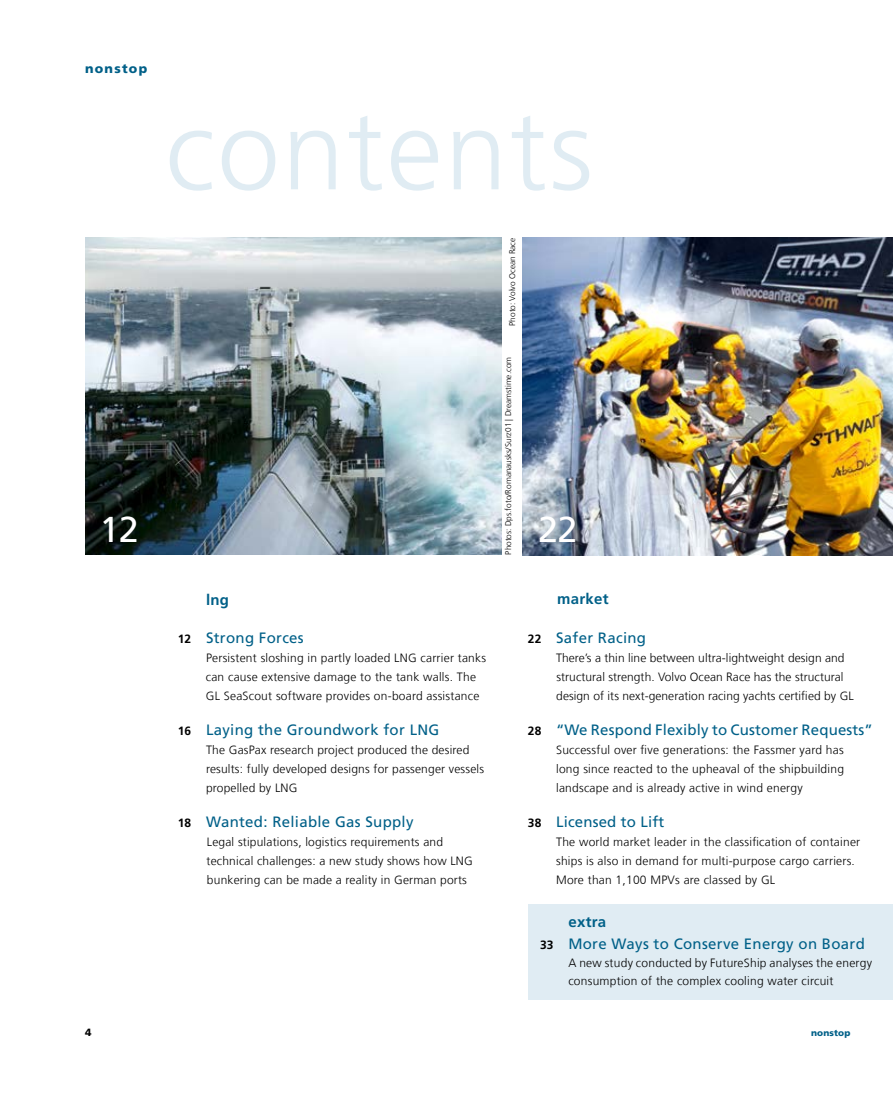
<style>
.page{position:relative;width:893px;height:1106px;background:#fff}
.page>*{position:absolute;margin:0;border:0;box-sizing:border-box;transform-origin:0 0}
.t1{font:300 112.35px "Frutiger LT Com";color:#e0ecf3}
.t2{font:36px "Frutiger LT Com";color:#fff}
.t3{font:15px/22.2px "Frutiger LT Com";letter-spacing:.02em;color:#006088}
.t4{font:700 15px "Frutiger LT Com";letter-spacing:.02em;color:#006088}
.t5{font:900 12.75px "Frutiger LT Com";letter-spacing:.1em;color:#006088}
.t6{font:300 12px/18.8px "Frutiger LT Com";letter-spacing:.015em;color:#000}
.t7{font:900 10.5px "Frutiger LT Com";color:#000}
.t8{font:900 9px "Frutiger LT Com";letter-spacing:.015em;color:#006088}
.t9{font:300 8.25px "Frutiger LT Com";color:#000}
.s1{font-weight:700;font-size:12px;color:#000}
.s2{font-weight:700}
</style>
<div class="page">
<img style="left:85px;top:237px;width:416px;height:317px">
<img style="left:522px;top:237px;width:371px;height:318px">
<div style="left:529px;top:904px;width:364px;height:95px;background:#e0ecf3"></div>
<p class="t5" style="left:85px;top:61px;width:64px">nonstop</p>
<h1 class="t1" style="left:165px;top:85px;width:429px">contents</h1>
<p class="t9" style="left:507px;top:326px;width:90px;rotate:-90deg">Photo: Volvo Ocean Race</p>
<p class="t9" style="left:503px;top:554px;width:199px;rotate:-90deg">Photos: Dps.foto/Romanausks/Surz01 | Dreamstime.com</p>
<h2 class="t2" style="left:100px;top:508px;width:41px">12</h2>
<h2 class="t2" style="left:538px;top:508px;width:41px">22</h2>
<p class="t4" style="left:206px;top:591px;width:25px">lng</p>
<p class="t4" style="left:557px;top:590px;width:53px">market</p>
<p class="t3" style="left:178px;top:627px;width:128px"><span class="s1">12</span> Strong Forces</p>
<p class="t6" style="left:206px;top:648px;width:282px">Persistent sloshing in partly loaded LNG carrier tanks can cause extensive damage to the tank walls. The<br>GL SeaScout software provides on-board assistance</p>
<p class="t3" style="left:178px;top:719px;width:263px"><span class="s1">16</span> Laying the Groundwork for LNG</p>
<p class="t6" style="left:206px;top:740px;width:280px">The GasPax research project produced the desired results: fully developed designs for passenger vessels propelled by LNG</p>
<p class="t3" style="left:178px;top:811px;width:237px"><span class="s1">18</span> Wanted: Reliable Gas Supply</p>
<p class="t6" style="left:207px;top:832px;width:268px">Legal stipulations, logistics requirements and technical challenges: a new study shows how LNG bunkering can be made a reality in German ports</p>
<p class="t3" style="left:528px;top:627px;width:120px"><span class="s1">22</span> Safer Racing</p>
<p class="t6" style="left:556px;top:648px;width:299px">There’s a thin line between ultra-lightweight design and structural strength. Volvo Ocean Race has the structural design of its next-generation racing yachts certified by GL</p>
<p class="t3" style="left:528px;top:719px;width:347px"><span class="s1">28</span> “We Respond Flexibly to Customer Requests”</p>
<p class="t6" style="left:556px;top:740px;width:289px;text-align:justify">Successful over five generations: the Fassmer yard has long since reacted to the upheaval of the shipbuilding landscape and is already active in wind energy</p>
<p class="t3" style="left:528px;top:811px;width:138px"><span class="s1">38</span> Licensed to Lift</p>
<p class="t6" style="left:556px;top:832px;width:306px">The world market leader in the classification of container ships is also in demand for multi-purpose cargo carriers.<br>More than 1,100 MPVs are classed by GL</p>
<p class="t3" style="left:540px;top:910px;width:326px;text-indent:28px"><span class="s2">extra<br></span><span class="s1">33</span> More Ways to Conserve Energy on Board</p>
<p class="t6" style="left:568px;top:954px;width:305px;line-height:18px">A new study conducted by FutureShip analyses the energy consumption of the complex cooling water circuit</p>
<p class="t7" style="left:85px;top:1025px;width:8px">4</p>
<p class="t8" style="left:811px;top:1027px;width:41px">nonstop</p>
</div>
